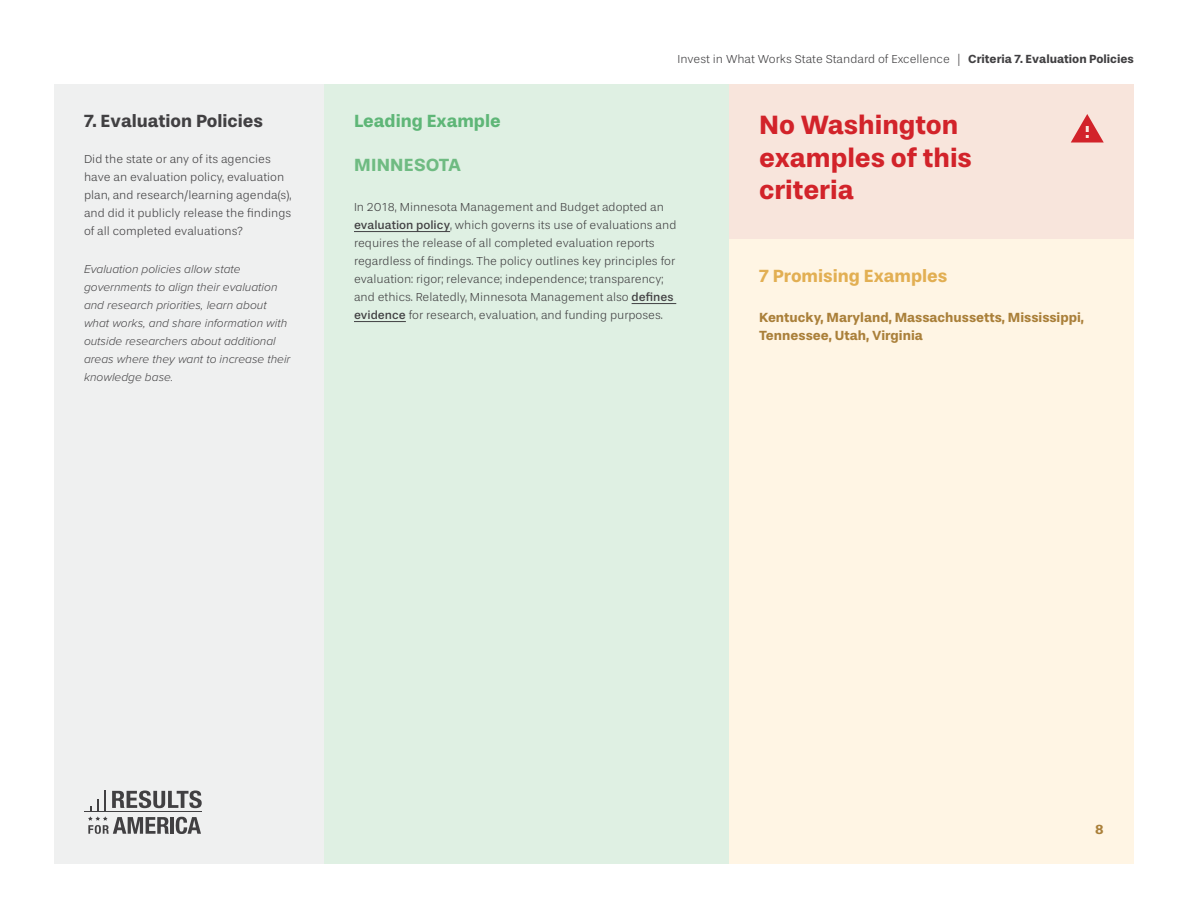
<style>
.page{position:relative;width:1188px;height:918px;background:#fff}
.page>*{position:absolute;margin:0;border:0;box-sizing:border-box;transform-origin:0 0}
.t1{font:700 27px/32.4px "Stevie Sans";color:#d2232a}
.t2{font:700 18px "Stevie Sans";color:#414042}
.t3{font:700 18px "Stevie Sans";color:#e2af53}
.t4{font:700 18px "Stevie Sans";color:#5eb677}
.t5{font:700 18px "Stevie Sans";letter-spacing:.015em;color:#6fbb82}
.t6{font:700 13.5px/18px "Stevie Sans";color:#aa803a}
.t7{font:300 12px/18px "Stevie Sans";color:#414042}
.t8{font:italic 300 12px/18px "Proxima Nova";color:#414042}
.s1{font-weight:700}
.s2{font-weight:400}
</style>
<div class="page">
<div style="left:729px;top:84px;width:405px;height:780px;background:#fff5e4"></div>
<div style="left:54px;top:84px;width:270px;height:780px;background:#eff0f0"></div>
<div style="left:324px;top:84px;width:405px;height:780px;background:#dff0e3"></div>
<div style="left:729px;top:84px;width:405px;height:154px;background:#f8e5dc"></div>
<hr style="left:354px;top:231px;width:96px;height:1px;background:#414042">
<hr style="left:632px;top:303px;width:44px;height:1px;background:#414042">
<hr style="left:354px;top:321px;width:52px;height:1px;background:#414042">
<svg style="left:1071px;top:114px;width:33px;height:28px"></svg>
<hr style="left:84px;top:812px;width:117px;height:1px;background:#414042">
<svg style="left:88px;top:790px;width:114px;height:44px"></svg>
<h2 class="t2" style="left:84px;top:112px;width:181px">7. Evaluation Policies</h2>
<p class="t7" style="left:84px;top:151px;width:209px">Did the state or any of its agencies have an evaluation policy, evaluation plan, and research/learning agenda(s), and did it publicly release the findings of all completed evaluations?</p>
<p class="t8" style="left:84px;top:259px;width:208px">Evaluation policies allow state governments to align their evaluation and research priorities, learn about what works, and share information with outside researchers about additional areas where they want to increase their knowledge base.</p>
<p class="t7" style="left:677px;top:50px;width:458px">Invest in What Works State Standard of Excellence | <span class="s1">Criteria 7. Evaluation Policies</span></p>
<h2 class="t4" style="left:354px;top:112px;width:148px">Leading Example</h2>
<h2 class="t5" style="left:354px;top:155px;width:109px">MINNESOTA</h2>
<p class="t7" style="left:354px;top:198px;width:324px">In 2018, Minnesota Management and Budget adopted an <span class="s2">evaluation policy</span>, which governs its use of evaluations and requires the release of all completed evaluation reports regardless of findings. The policy outlines key principles for evaluation: rigor; relevance; independence; transparency; and ethics. Relatedly, Minnesota Management also <span class="s2">defines evidence</span> for research, evaluation, and funding purposes.</p>
<h1 class="t1" style="left:759px;top:110px;width:214px">No Washington examples of this criteria</h1>
<h2 class="t3" style="left:759px;top:266px;width:190px">7 Promising Examples</h2>
<p class="t6" style="left:759px;top:309px;width:327px">Kentucky, Maryland, Massachussetts, Mississippi,<br>Tennessee, Utah, Virginia</p>
<p class="t6" style="left:1095px;top:821px;width:10px">8</p>
</div>
